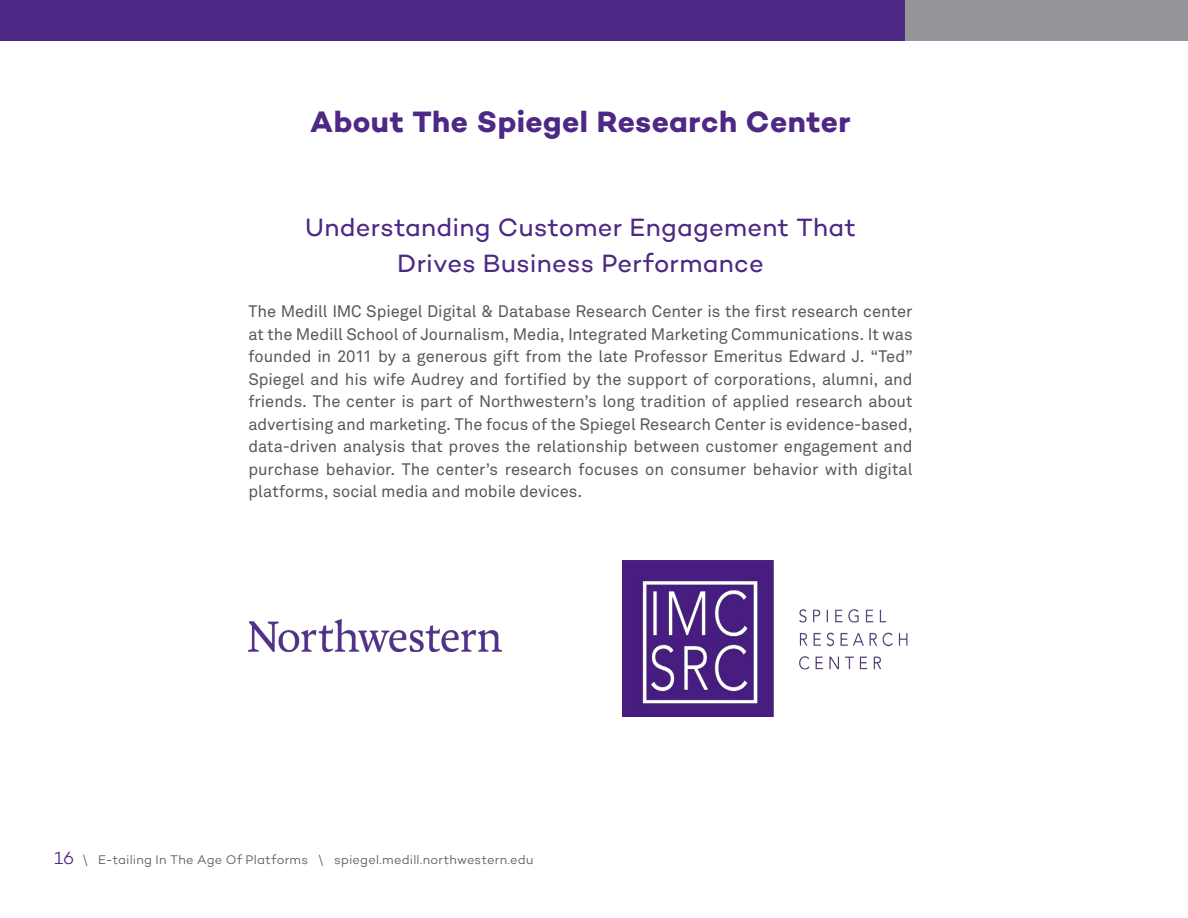
<style>
.page{position:relative;width:1188px;height:918px;background:#fff}
.page>*{position:absolute;margin:0;border:0;box-sizing:border-box;transform-origin:0 0}
.Section_Header_-_BOL{font:700 30px "Campton";letter-spacing:.015em;color:#4d2884}
.t1{font:25.5px/36px "Campton";letter-spacing:.01em;color:#4d2884;text-align:center}
.t2{font:16.5px/22.5px "Akkurat Pro";color:#57585a;text-align:justify}
.t3{font:300 12.75px "Campton";letter-spacing:.02em;color:#57585a}
.s1{font-size:18px;color:#4d2884}
</style>
<div class="page">
<div style="left:845px;top:0;width:343px;height:40px;background:#939598"></div>
<div style="left:0;top:0;width:904px;height:40px;background:#4d2884"></div>
<img style="left:248px;top:619px;width:254px;height:32px">
<img style="left:623px;top:561px;width:285px;height:156px">
<p class="Section_Header_-_BOL" style="left:310px;top:103px;width:542px">About The Spiegel Research Center</p>
<p class="t1" style="left:305px;top:209px;width:552px">Understanding Customer Engagement That<br>Drives Business Performance</p>
<p class="t2" style="left:248px;top:300px;width:666px">The Medill IMC Spiegel Digital &amp; Database Research Center is the first research center at the Medill School of Journalism, Media, Integrated Marketing Communications. It was founded in 2011 by a generous gift from the late Professor Emeritus Edward J. “Ted” Spiegel and his wife Audrey and fortified by the support of corporations, alumni, and friends. The center is part of Northwestern’s long tradition of applied research about advertising and marketing. The focus of the Spiegel Research Center is evidence-based, data-driven analysis that proves the relationship between customer engagement and purchase behavior. The center’s research focuses on consumer behavior with digital platforms, social media and mobile devices.</p>
<p class="t3" style="left:54px;top:852px;width:481px"><span class="s1">16</span> \ E-tailing In The Age Of Platforms \ spiegel.medill.northwestern.edu</p>
</div>
